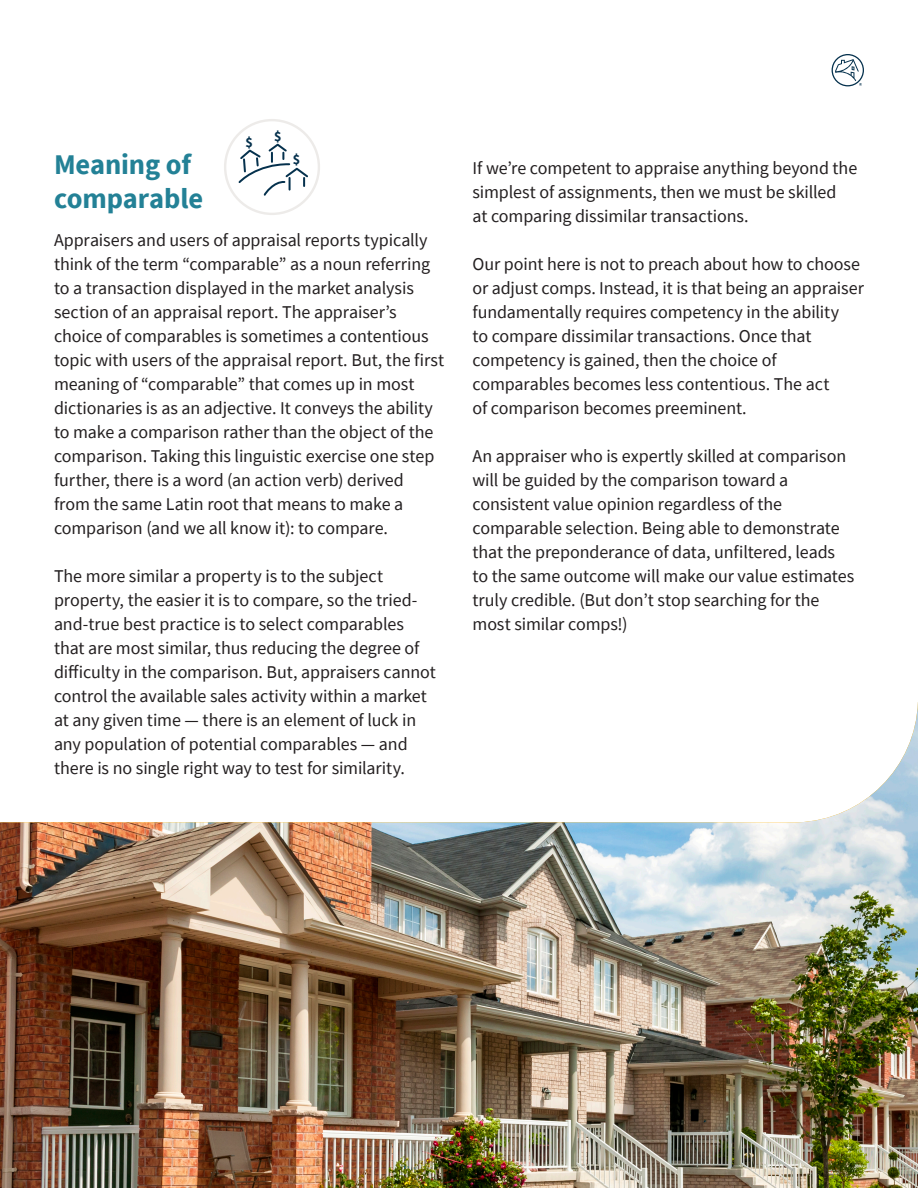
<style>
.page{position:relative;width:918px;height:1188px;background:#fff}
.page>*{position:absolute;margin:0;border:0;box-sizing:border-box;transform-origin:0 0}
.t1{font:700 28.5px/34.2px "Source Sans Pro";letter-spacing:-.005em;color:#238196}
.Body{font:18px/24px "Source Sans Pro";letter-spacing:-.005em;color:#231f20}
.t2{font:700 14.1px "Source Sans Pro";color:#05314d}
</style>
<div class="page">
<svg style="left:832px;top:54px;width:32px;height:32px"></svg>
<svg style="left:224px;top:119px;width:96px;height:96px"></svg>
<img style="left:0;top:702px;width:918px;height:486px">
<p class="t2" style="left:246px;top:133px;width:9px">$</p>
<p class="t2" style="left:274px;top:127px;width:9px">$</p>
<p class="t2" style="left:293px;top:150px;width:9px">$</p>
<h2 class="t1" style="left:54px;top:147px;width:151px">Meaning of comparable</h2>
<p class="Body" style="left:54px;top:228px;width:392px">Appraisers and users of appraisal reports typically think of the term “comparable” as a noun referring to a transaction displayed in the market analysis section of an appraisal report. The appraiser’s choice of comparables is sometimes a contentious topic with users of the appraisal report. But, the first meaning of “comparable” that comes up in most dictionaries is as an adjective. It conveys the ability to make a comparison rather than the object of the comparison. Taking this linguistic exercise one step further, there is a word (an action verb) derived from the same Latin root that means to make a comparison (and we all know it): to compare.</p>
<p class="Body" style="left:54px;top:564px;width:383px">The more similar a property is to the subject property, the easier it is to compare, so the tried&shy;and-true best practice is to select comparables that are most similar, thus reducing the degree of difficulty in the comparison. But, appraisers cannot control the available sales activity within a market at any given time — there is an element of luck in any population of potential comparables — and there is no single right way to test for similarity.</p>
<p class="Body" style="left:472px;top:156px;width:386px">If we’re competent to appraise anything beyond the simplest of assignments, then we must be skilled<br>at comparing dissimilar transactions.</p>
<p class="Body" style="left:472px;top:252px;width:393px">Our point here is not to preach about how to choose or adjust comps. Instead, it is that being an appraiser fundamentally requires competency in the ability<br>to compare dissimilar transactions. Once that competency is gained, then the choice of comparables becomes less contentious. The act<br>of comparison becomes preeminent.</p>
<p class="Body" style="left:472px;top:444px;width:383px">An appraiser who is expertly skilled at comparison will be guided by the comparison toward a consistent value opinion regardless of the comparable selection. Being able to demonstrate that the preponderance of data, unfiltered, leads to the same outcome will make our value estimates truly credible. (But don’t stop searching for the most similar comps!)</p>
</div>
